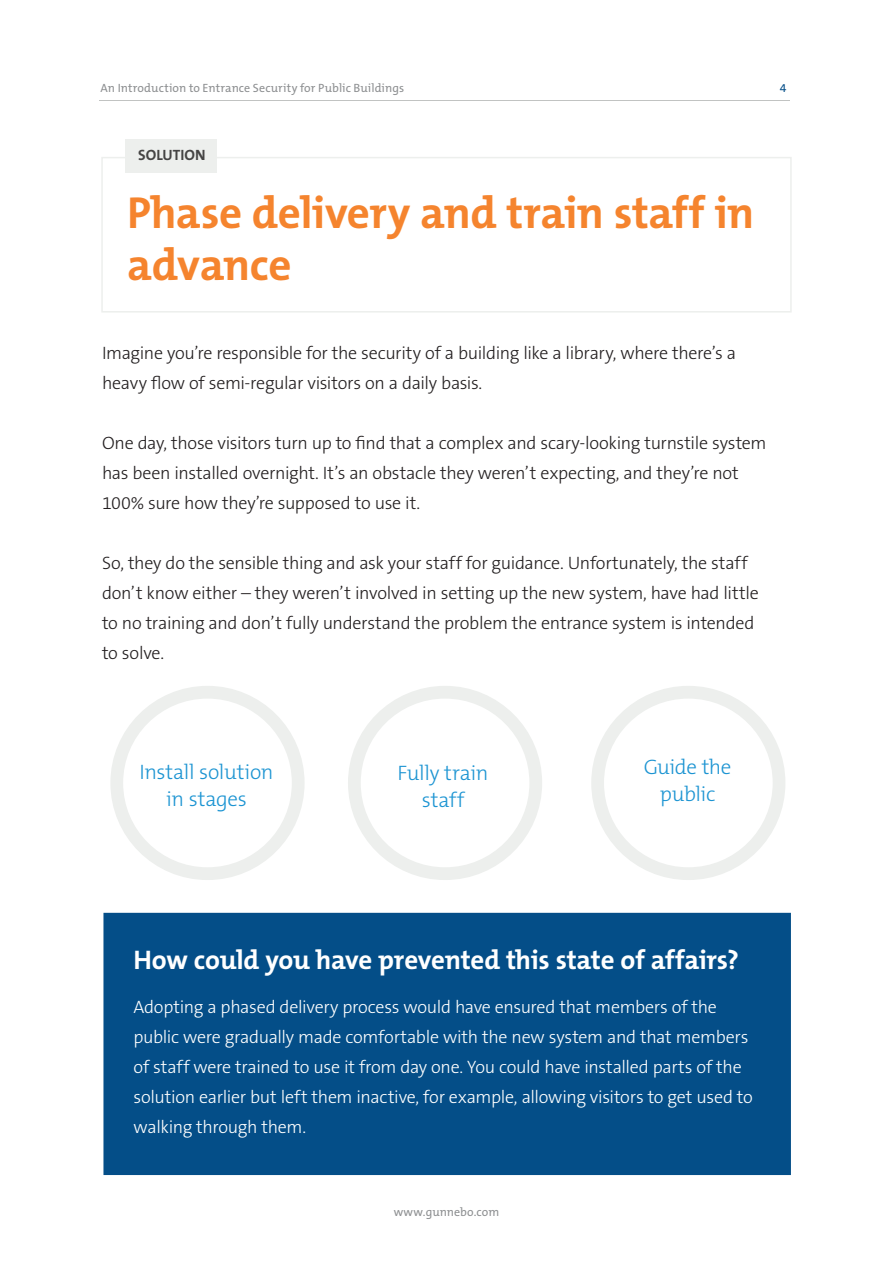
<style>
.page{position:relative;width:893px;height:1263px;background:#fff}
.page>*{position:absolute;margin:0;border:0;box-sizing:border-box;transform-origin:0 0}
.t1{font:700 45px/52.5px "The Mix B7";letter-spacing:-.01em;color:#f5842e}
.t2{font:700 27px "The Mix B7";letter-spacing:-.01em;color:#fff}
.t3{font:300 21px/27px "The Mix B3";letter-spacing:-.015em;color:#1c94d2;text-align:center}
.t4{font:300 18px/30px "The Sans B3";letter-spacing:-.015em;color:#231f20}
.t5{font:300 18px/30px "The Sans B3";letter-spacing:-.015em;color:#fff}
.t6{font:700 15px "The Mix B7";letter-spacing:.005em;color:#454444}
.t7{font:12px "The Mix B5 Plain";letter-spacing:.005em;color:#8e9092}
.t8{font:12px "The Mix B5 Plain";color:#044e88}
</style>
<div class="page">
<div style="left:101px;top:157px;width:691px;height:156px;border:2px solid #edefed"></div>
<div style="left:125px;top:139px;width:92px;height:33px;background:#edefed"></div>
<div style="left:103px;top:913px;width:688px;height:262px;background:#044e88"></div>
<div style="left:348px;top:686px;width:194px;height:194px;border:13px solid #edefed;border-radius:50%"></div>
<div style="left:591px;top:686px;width:194px;height:194px;border:13px solid #edefed;border-radius:50%"></div>
<div style="left:110px;top:686px;width:195px;height:194px;border:13px solid #edefed;border-radius:50%"></div>
<hr style="left:99px;top:100px;width:691px;height:1px;background:#c1c3c2">
<p class="t7" style="left:100px;top:82px;width:305px">An Introduction to Entrance Security for Public Buildings</p>
<p class="t8" style="left:780px;top:82px;width:8px">4</p>
<p class="t6" style="left:138px;top:147px;width:69px">SOLUTION</p>
<p class="t1" style="left:127px;top:188px;width:628px">Phase delivery and train staff in advance</p>
<p class="t4" style="left:102px;top:339px;width:635px">Imagine you’re responsible for the security of a building like a library, where there’s a heavy flow of semi-regular visitors on a daily basis.</p>
<p class="t4" style="left:102px;top:429px;width:666px">One day, those visitors turn up to find that a complex and scary-looking turnstile system has been installed overnight. It’s an obstacle they weren’t expecting, and they’re not<br>100% sure how they’re supposed to use it.</p>
<p class="t4" style="left:102px;top:549px;width:658px">So, they do the sensible thing and ask your staff for guidance. Unfortunately, the staff don’t know either – they weren’t involved in setting up the new system, have had little to no training and don’t fully understand the problem the entrance system is intended to solve.</p>
<p class="t3" style="left:140px;top:759px;width:135px">Install solution in stages</p>
<p class="t3" style="left:398px;top:761px;width:92px">Fully train staff</p>
<p class="t3" style="left:644px;top:754px;width:89px">Guide the public</p>
<p class="t2" style="left:133px;top:946px;width:607px">How could you have prevented this state of affairs?</p>
<p class="t5" style="left:133px;top:992px;width:621px">Adopting a phased delivery process would have ensured that members of the public were gradually made comfortable with the new system and that members of staff were trained to use it from day one. You could have installed parts of the solution earlier but left them inactive, for example, allowing visitors to get used to walking through them.</p>
<p class="t7" style="left:394px;top:1206px;width:107px">www.gunnebo.com</p>
</div>
